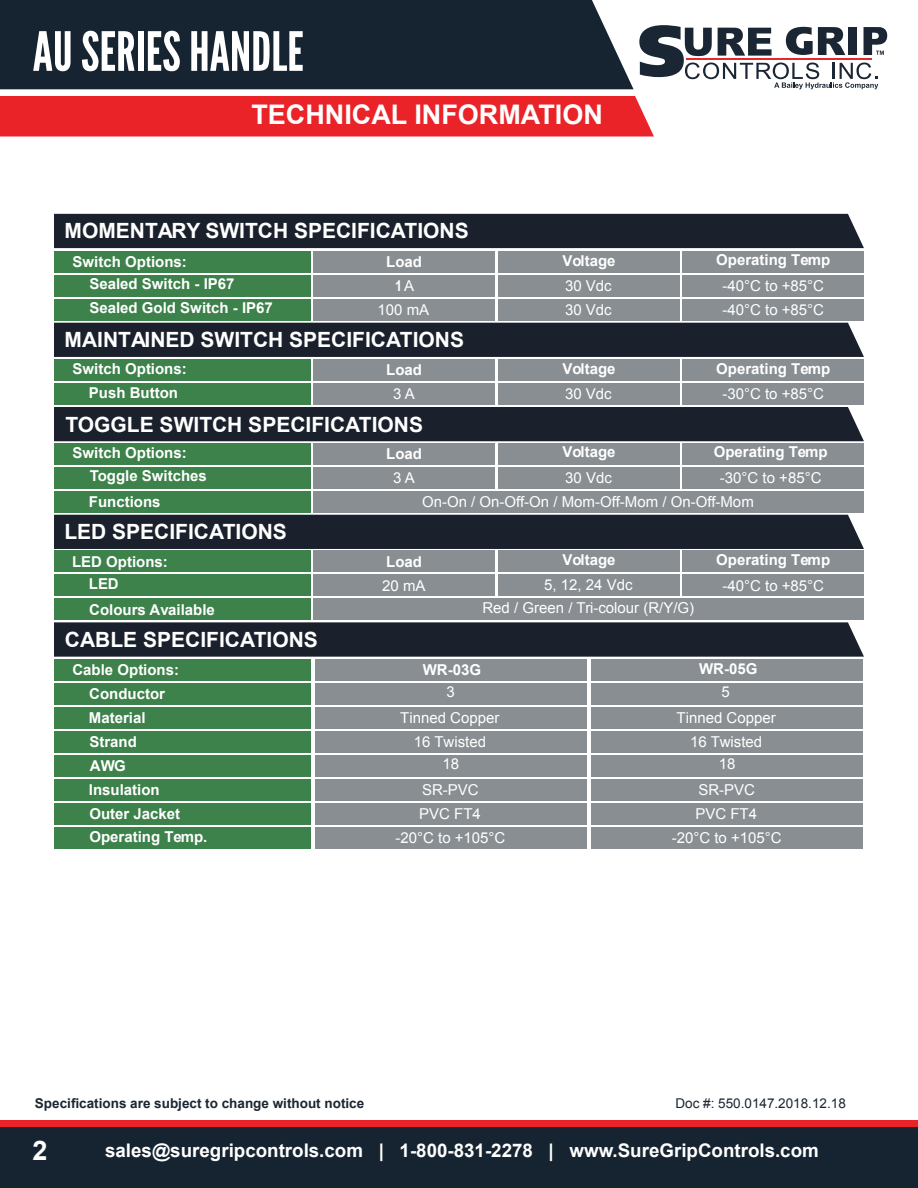
<style>
.page{position:relative;width:918px;height:1188px;background:#fff}
.page>*{position:absolute;margin:0;border:0;box-sizing:border-box;transform-origin:0 0}
.t1{font:72px "League Gothic";color:#fff}
.t2{font:54px "League Gothic";color:#fff}
.t3{font:700 27px "Arial";color:#fff}
.t4{font:700 21px "Arial";color:#fff}
.t5{font:700 18.75px "Arial";color:#fff}
.t6{font:700 15px/23.7px "Arial";color:#fff}
.t7{font:15px/24px "Arial";color:#fff;text-align:center}
.t8{font:700 15px "Arial Narrow";color:#fff}
.Paragraph_Style1{font:700 13.5px "Arial";color:#1a2631}
.Paragraph_Style1-2{font:13.5px "Arial";color:#1a2631}
.s1{font-family:"Arial";font-weight:400}
</style>
<div class="page">
<div style="left:0;top:1127px;width:918px;height:61px;background:#162431"></div>
<div style="left:0;top:0;width:634px;height:89px;background:#162431"></div>
<div style="left:0;top:1120px;width:918px;height:7px;background:#ea2329"></div>
<div style="left:0;top:96px;width:654px;height:40px;background:#ea2329"></div>
<div style="left:54px;top:251px;width:256px;height:21px;background:#3d814b"></div>
<div style="left:54px;top:299px;width:256px;height:21px;background:#3d814b"></div>
<div style="left:54px;top:275px;width:256px;height:21px;background:#3d814b"></div>
<div style="left:313px;top:251px;width:182px;height:21px;background:#898e92"></div>
<div style="left:313px;top:275px;width:182px;height:21px;background:#898e92"></div>
<div style="left:313px;top:299px;width:182px;height:21px;background:#898e92"></div>
<div style="left:498px;top:251px;width:181px;height:21px;background:#898e92"></div>
<div style="left:498px;top:275px;width:181px;height:21px;background:#898e92"></div>
<div style="left:498px;top:299px;width:181px;height:21px;background:#898e92"></div>
<div style="left:683px;top:251px;width:181px;height:21px;background:#898e92"></div>
<div style="left:683px;top:275px;width:181px;height:21px;background:#898e92"></div>
<div style="left:683px;top:299px;width:181px;height:21px;background:#898e92"></div>
<div style="left:54px;top:214px;width:810px;height:34px;background:#1a212c"></div>
<div style="left:54px;top:359px;width:256px;height:22px;background:#3d814b"></div>
<div style="left:54px;top:383px;width:256px;height:22px;background:#3d814b"></div>
<div style="left:313px;top:359px;width:182px;height:22px;background:#898e92"></div>
<div style="left:313px;top:383px;width:182px;height:22px;background:#898e92"></div>
<div style="left:498px;top:359px;width:181px;height:22px;background:#898e92"></div>
<div style="left:498px;top:383px;width:181px;height:22px;background:#898e92"></div>
<div style="left:683px;top:359px;width:181px;height:22px;background:#898e92"></div>
<div style="left:683px;top:383px;width:181px;height:22px;background:#898e92"></div>
<div style="left:54px;top:323px;width:810px;height:34px;background:#1a212c"></div>
<div style="left:54px;top:443px;width:256px;height:21px;background:#3d814b"></div>
<div style="left:54px;top:467px;width:256px;height:21px;background:#3d814b"></div>
<div style="left:54px;top:491px;width:256px;height:21px;background:#3d814b"></div>
<div style="left:313px;top:491px;width:551px;height:22px;background:#898e92"></div>
<div style="left:683px;top:443px;width:181px;height:21px;background:#898e92"></div>
<div style="left:498px;top:443px;width:181px;height:21px;background:#898e92"></div>
<div style="left:313px;top:443px;width:182px;height:21px;background:#898e92"></div>
<div style="left:683px;top:467px;width:181px;height:21px;background:#898e92"></div>
<div style="left:498px;top:467px;width:181px;height:21px;background:#898e92"></div>
<div style="left:313px;top:467px;width:182px;height:21px;background:#898e92"></div>
<div style="left:54px;top:407px;width:810px;height:34px;background:#1a212c"></div>
<div style="left:54px;top:550px;width:256px;height:22px;background:#3d814b"></div>
<div style="left:54px;top:574px;width:256px;height:22px;background:#3d814b"></div>
<div style="left:54px;top:598px;width:256px;height:22px;background:#3d814b"></div>
<div style="left:313px;top:598px;width:551px;height:22px;background:#898e92"></div>
<div style="left:683px;top:550px;width:181px;height:22px;background:#898e92"></div>
<div style="left:498px;top:550px;width:181px;height:22px;background:#898e92"></div>
<div style="left:313px;top:550px;width:182px;height:22px;background:#898e92"></div>
<div style="left:683px;top:574px;width:181px;height:22px;background:#898e92"></div>
<div style="left:498px;top:574px;width:181px;height:22px;background:#898e92"></div>
<div style="left:313px;top:574px;width:182px;height:22px;background:#898e92"></div>
<div style="left:54px;top:515px;width:810px;height:34px;background:#1a212c"></div>
<div style="left:54px;top:659px;width:256px;height:22px;background:#3d814b"></div>
<div style="left:54px;top:707px;width:256px;height:22px;background:#3d814b"></div>
<div style="left:54px;top:731px;width:256px;height:22px;background:#3d814b"></div>
<div style="left:54px;top:755px;width:256px;height:22px;background:#3d814b"></div>
<div style="left:54px;top:779px;width:256px;height:22px;background:#3d814b"></div>
<div style="left:54px;top:803px;width:256px;height:22px;background:#3d814b"></div>
<div style="left:54px;top:827px;width:256px;height:22px;background:#3d814b"></div>
<div style="left:54px;top:683px;width:256px;height:22px;background:#3d814b"></div>
<div style="left:315px;top:659px;width:271px;height:22px;background:#898e92"></div>
<div style="left:591px;top:659px;width:271px;height:22px;background:#898e92"></div>
<div style="left:54px;top:622px;width:810px;height:35px;background:#1a212c"></div>
<div style="left:315px;top:683px;width:271px;height:22px;background:#898e92"></div>
<div style="left:591px;top:683px;width:271px;height:22px;background:#898e92"></div>
<div style="left:315px;top:707px;width:271px;height:22px;background:#898e92"></div>
<div style="left:591px;top:707px;width:271px;height:22px;background:#898e92"></div>
<div style="left:315px;top:731px;width:271px;height:22px;background:#898e92"></div>
<div style="left:591px;top:731px;width:271px;height:22px;background:#898e92"></div>
<div style="left:315px;top:755px;width:271px;height:22px;background:#898e92"></div>
<div style="left:591px;top:755px;width:271px;height:22px;background:#898e92"></div>
<div style="left:315px;top:779px;width:271px;height:22px;background:#898e92"></div>
<div style="left:591px;top:779px;width:271px;height:22px;background:#898e92"></div>
<div style="left:315px;top:803px;width:271px;height:22px;background:#898e92"></div>
<div style="left:591px;top:803px;width:271px;height:22px;background:#898e92"></div>
<div style="left:315px;top:827px;width:271px;height:22px;background:#898e92"></div>
<div style="left:591px;top:827px;width:271px;height:22px;background:#898e92"></div>
<svg style="left:639px;top:25px;width:248px;height:64px"></svg>
<p class="t1" style="left:68px;top:3px;width:214px">CYLINDERS</p>
<p class="t2" style="left:33px;top:19px;width:273px">AU SERIES HANDLE</p>
<p class="t3" style="left:251px;top:96px;width:353px">TECHNICAL INFORMATION</p>
<h3 class="t4" style="left:65px;top:217px;width:406px">MOMENTARY SWITCH SPECIFICATIONS</h3>
<p class="t6" style="left:716px;top:249px;width:115px">Operating Temp</p>
<p class="t6" style="left:562px;top:249px;width:55px">Voltage</p>
<p class="t7" style="left:565px;top:298px;width:48px">30 Vdc</p>
<p class="t6" style="left:73px;top:250px;width:116px">Switch Options:</p>
<p class="t6" style="left:386px;top:250px;width:37px">Load</p>
<p class="t7" style="left:378px;top:298px;width:53px">100 mA</p>
<p class="t6" style="left:89px;top:273px;width:147px">Sealed Switch - IP67</p>
<p class="t8" style="left:395px;top:274px;width:21px">1<span class="s1">A</span></p>
<p class="t7" style="left:565px;top:274px;width:48px">30 Vdc</p>
<p class="t7" style="left:722px;top:274px;width:103px;text-align:left">-40°C to +85°C -40°C to +85°C</p>
<p class="t6" style="left:89px;top:297px;width:185px">Sealed Gold Switch - IP67</p>
<h3 class="t4" style="left:65px;top:326px;width:401px">MAINTAINED SWITCH SPECIFICATIONS</h3>
<p class="t6" style="left:73px;top:357px;width:116px">Switch Options:</p>
<p class="t6" style="left:89px;top:381px;width:91px">Push Button</p>
<p class="t6" style="left:386px;top:359px;width:37px">Load</p>
<p class="t7" style="left:393px;top:382px;width:23px">3 A</p>
<h3 class="t4" style="left:66px;top:410px;width:359px">TOGGLE SWITCH SPECIFICATIONS</h3>
<p class="t6" style="left:562px;top:357px;width:55px">Voltage</p>
<p class="t7" style="left:565px;top:382px;width:48px">30 Vdc</p>
<p class="t6" style="left:716px;top:357px;width:115px">Operating Temp</p>
<p class="t7" style="left:722px;top:382px;width:103px">-30°C to +85°C</p>
<p class="t6" style="left:73px;top:441px;width:116px">Switch Options:</p>
<p class="t6" style="left:89px;top:464px;width:120px;line-height:25.3px">Toggle Switches<br>Functions</p>
<h3 class="t4" style="left:64px;top:518px;width:224px">LED SPECIFICATIONS</h3>
<p class="t6" style="left:72px;top:550px;width:97px">LED Options:</p>
<p class="t6" style="left:89px;top:572px;width:128px;line-height:25.3px">LED<br>Colours Available</p>
<h3 class="t4" style="left:65px;top:626px;width:254px">CABLE SPECIFICATIONS</h3>
<p class="t6" style="left:72px;top:658px;width:108px">Cable Options:</p>
<p class="t6" style="left:89px;top:706px;width:120px">Material<br>Strand<br>AWG<br>Insulation<br>Outer Jacket<br>Operating Temp.</p>
<p class="t6" style="left:89px;top:682px;width:77px">Conductor</p>
<p class="t6" style="left:386px;top:442px;width:37px">Load</p>
<p class="t6" style="left:714px;top:441px;width:115px">Operating Temp</p>
<p class="t6" style="left:562px;top:441px;width:55px">Voltage</p>
<p class="t7" style="left:393px;top:466px;width:23px">3 A</p>
<p class="t7" style="left:565px;top:466px;width:48px">30 Vdc</p>
<p class="t7" style="left:720px;top:466px;width:103px">-30°C to +85°C</p>
<p class="t7" style="left:422px;top:490px;width:333px">On-On / On-Off-On / Mom-Off-Mom / On-Off-Mom</p>
<p class="t6" style="left:386px;top:550px;width:37px">Load</p>
<p class="t6" style="left:562px;top:548px;width:55px">Voltage</p>
<p class="t6" style="left:716px;top:549px;width:115px">Operating Temp</p>
<p class="t7" style="left:382px;top:573px;width:45px">20 mA</p>
<p class="t7" style="left:544px;top:572px;width:90px">5, 12, 24 Vdc</p>
<p class="t7" style="left:722px;top:574px;width:103px">-40°C to +85°C</p>
<p class="t7" style="left:482px;top:596px;width:213px">Red / Green / Tri-colour (R/Y/G)</p>
<p class="t6" style="left:423px;top:658px;width:60px">WR-03G</p>
<p class="t7" style="left:446px;top:680px;width:10px">3</p>
<p class="t7" style="left:400px;top:706px;width:101px">Tinned Copper<br>16 Twisted</p>
<p class="t7" style="left:422px;top:751px;width:58px;line-height:25.8px">18<br>SR-PVC</p>
<p class="t7" style="left:396px;top:802px;width:111px">PVC FT4<br>-20°C to +105°C</p>
<p class="t6" style="left:699px;top:658px;width:60px">WR-05G</p>
<p class="t7" style="left:677px;top:679px;width:101px;line-height:25.8px">5<br>Tinned Copper</p>
<p class="t7" style="left:690px;top:730px;width:74px">16 Twisted</p>
<p class="t7" style="left:719px;top:752px;width:18px">18</p>
<p class="t7" style="left:672px;top:778px;width:111px">SR-PVC<br>PVC FT4<br>-20°C to +105°C</p>
<p class="Paragraph_Style1" style="left:35px;top:1094px;width:331px">Specifications are subject to change without notice</p>
<p class="Paragraph_Style1-2" style="left:675px;top:1094px;width:172px">Doc #: 550.0147.2018.12.18</p>
<p class="t3" style="left:32px;top:1133px;width:17px">2</p>
<p class="t5" style="left:105px;top:1138px;width:715px">sales@suregripcontrols.com | 1-800-831-2278 | www.SureGripControls.com</p>
</div>
